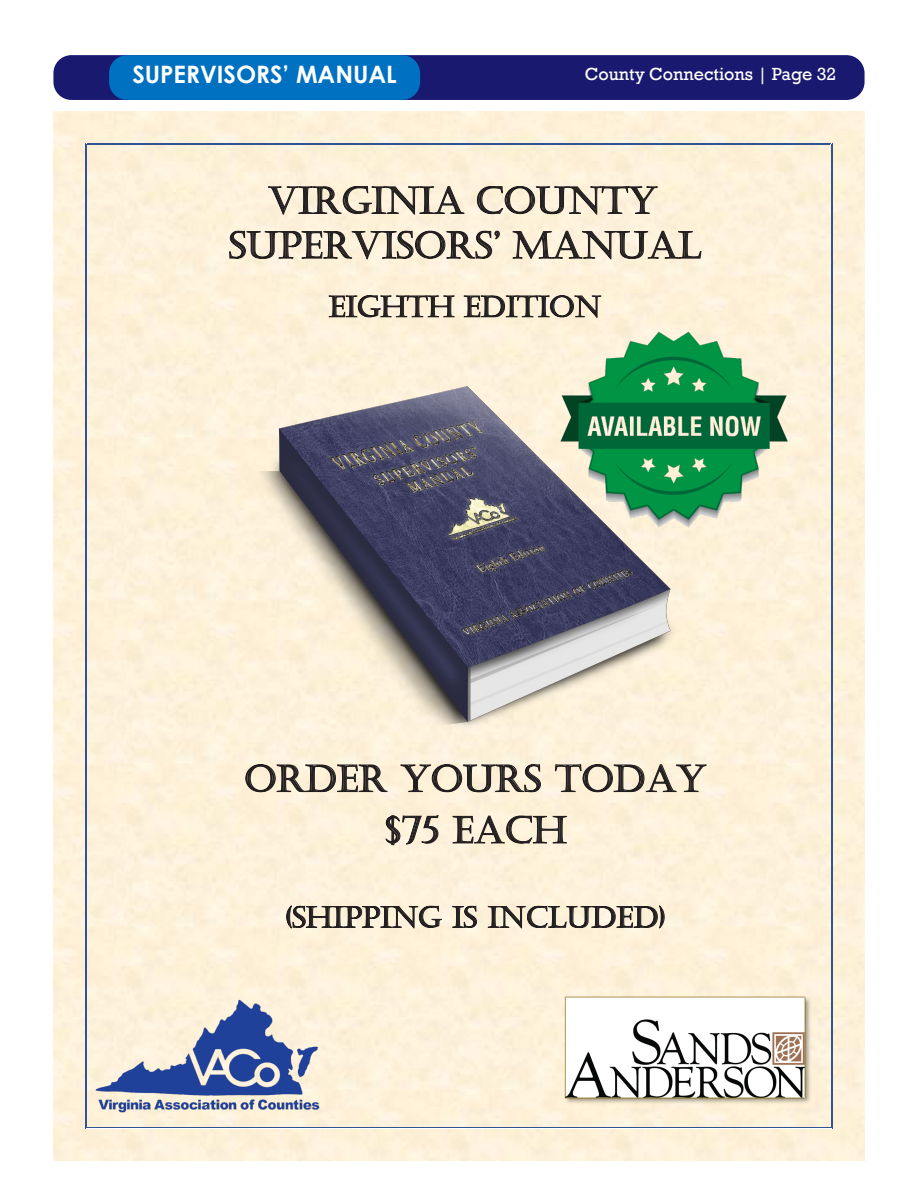
<style>
.page{position:relative;width:918px;height:1188px;background:#fff}
.page>*{position:absolute;margin:0;border:0;box-sizing:border-box;transform-origin:0 0}
.t1{font:37.05px/44.7px "Castellar";color:#231f20;text-align:center}
.t2{font:29.1px "Castellar";color:#231f20}
.t3{font:700 24px "Century Gothic";color:#fff}
.t4{font:18px "Rockwell";color:#fff}
</style>
<div class="page">
<div style="left:53px;top:111px;width:812px;height:1050px;background:#fef1d9"></div>
<img style="left:238px;top:372px;width:443px;height:368px">
<img style="left:564px;top:996px;width:247px;height:108px">
<svg style="left:565px;top:997px;width:240px;height:101px;background:#d7d6d3"></svg>
<img style="left:96px;top:999px;width:224px;height:114px">
<img style="left:558px;top:331px;width:233px;height:205px">
<hr style="left:87px;top:143px;width:744px;height:1px;background:#2f5496">
<hr style="left:87px;top:144px;width:744px;height:1px;background:#2f5496">
<hr style="left:85px;top:145px;width:1px;height:982px;background:#2f5496">
<hr style="left:86px;top:145px;width:1px;height:982px;background:#fff">
<hr style="left:87px;top:145px;width:1px;height:982px;background:#2f5496">
<hr style="left:832px;top:145px;width:1px;height:982px;background:#2f5496">
<hr style="left:831px;top:145px;width:1px;height:982px;background:#2f5496">
<hr style="left:87px;top:1129px;width:744px;height:1px;background:#2f5496">
<hr style="left:87px;top:1128px;width:744px;height:1px;background:#fff">
<hr style="left:87px;top:1127px;width:744px;height:1px;background:#2f5496">
<div style="left:53px;top:55px;width:812px;height:45px;background:#191970;border-radius:18px"></div>
<div style="left:109px;top:55px;width:311px;height:45px;background:#0070c0;border-radius:18px"></div>
<p class="t3" style="left:132px;top:56px;width:266px">SUPERVISORS’ MANUAL</p>
<p class="t4" style="left:585px;top:63px;width:253px">County Connections | Page 32</p>
<p class="t1" style="left:229px;top:179px;width:474px">VIRGINIA COUNTY<br>SUPERVISORS’ MANUAL</p>
<p class="t2" style="left:329px;top:290px;width:273px">EIGHTH EDITION</p>
<p class="t1" style="left:244px;top:754px;width:463px;line-height:51.3px">ORDER YOURS TODAY $75 EACH</p>
<p class="t2" style="left:285px;top:901px;width:382px">(SHIPPING IS INCLUDED)</p>
</div>
